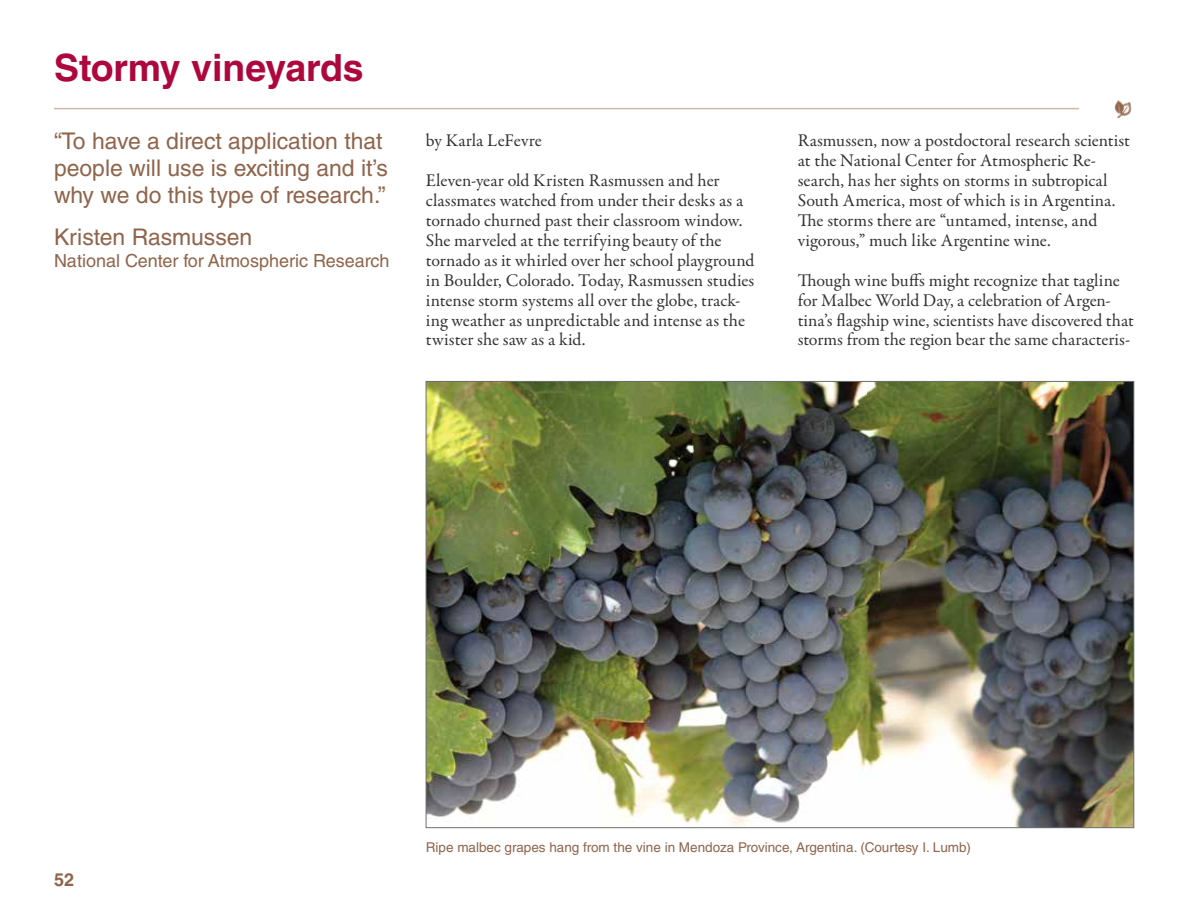
<style>
.page{position:relative;width:1188px;height:918px;background:#fff}
.page>*{position:absolute;margin:0;border:0;box-sizing:border-box;transform-origin:0 0}
.t1{font:700 37.5px "Helvetica LT Std";color:#ad073d}
.t2{font:22.95px/27px "Helvetica LT Std";color:#8f644b}
.t3{font:18px/20px "Garamond Premr Pro";color:#333334}
.t4{font:18px "Helvetica LT Std";color:#8f644b}
.t5{font:700 18px "Helvetica LT Std";color:#8f644b}
.t6{font:13.5px "Helvetica LT Std";color:#8f644b}
</style>
<div class="page">
<hr style="left:54px;top:108px;width:1025px;height:1px;background:#c0a594">
<img style="left:1114px;top:100px;width:18px;height:18px">
<img style="left:428px;top:383px;width:704px;height:443px">
<h1 class="t1" style="left:54px;top:45px;width:311px">Stormy vineyards</h1>
<p class="t2" style="left:54px;top:128px;width:335px">“To have a direct application that people will use is exciting and it’s why we do this type of research.”</p>
<p class="t2" style="left:54px;top:223px;width:200px">Kristen Rasmussen</p>
<p class="t4" style="left:54px;top:250px;width:337px">National Center for Atmospheric Research</p>
<p class="t3" style="left:426px;top:131px;width:118px">by Karla LeFevre</p>
<p class="t3" style="left:426px;top:171px;width:330px">Eleven-year old Kristen Rasmussen and her classmates watched from under their desks as a tornado churned past their classroom window.<br>She marveled at the terrifying beauty of the tornado as it whirled over her school playground in Boulder, Colorado. Today, Rasmussen studies intense storm systems all over the globe, track&shy;ing weather as unpredictable and intense as the twister she saw as a kid.</p>
<p class="t3" style="left:798px;top:131px;width:334px">Rasmussen, now a postdoctoral research scientist at the National Center for Atmospheric Re&shy;search, has her sights on storms in subtropical South America, most of which is in Argentina.<br>The storms there are “untamed, intense, and vigorous,” much like Argentine wine.</p>
<p class="t3" style="left:798px;top:270px;width:338px">Though wine buffs might recognize that tagline for Malbec World Day, a celebration of Argen&shy;tina’s flagship wine, scientists have discovered that storms from the region bear the same characteris-</p>
<p class="t5" style="left:54px;top:869px;width:22px">52</p>
<p class="t6" style="left:426px;top:839px;width:547px">Ripe malbec grapes hang from the vine in Mendoza Province, Argentina. (Courtesy I. Lumb)</p>
</div>
